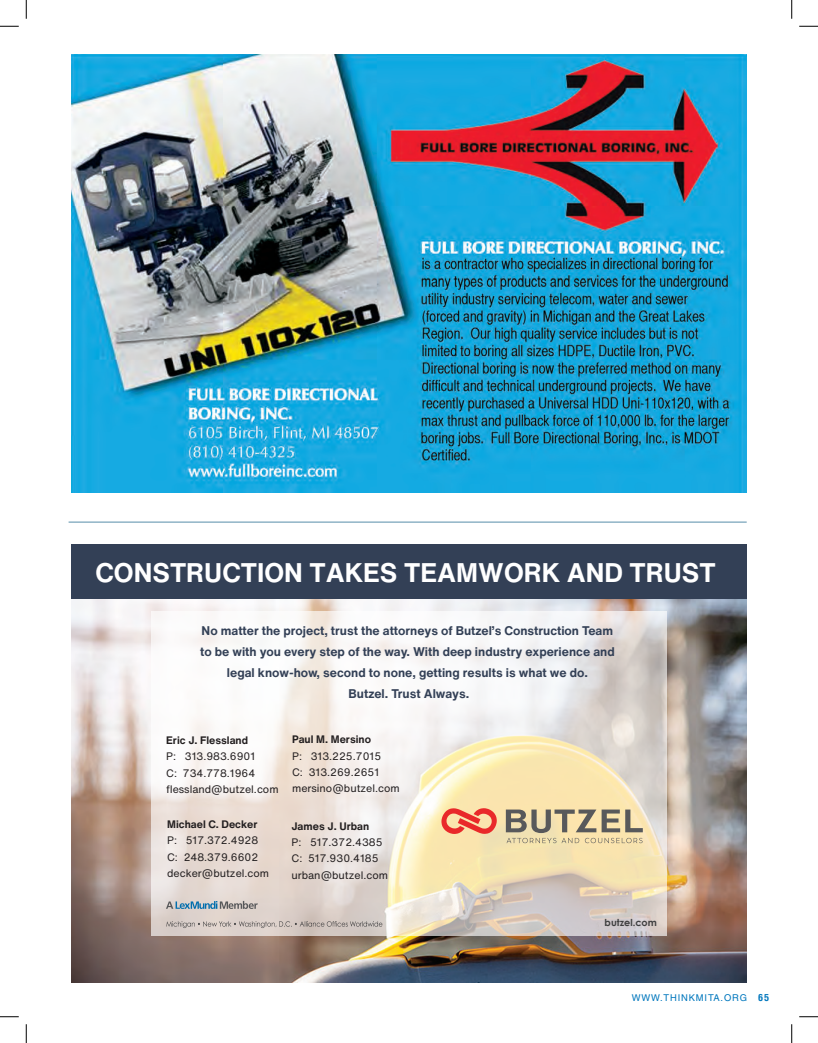
<style>
.page{position:relative;width:818px;height:1043px;background:#fff}
.page>*{position:absolute;margin:0;border:0;box-sizing:border-box;transform-origin:0 0}
.t1{font:700 26.5px "Helvetica Now Text";color:#fff}
.t2{font:700 12.38px/21.1px "Helvetica Now Text";color:#334056;text-align:center}
.t3{font:10.62px/16.4px "Helvetica Now Text";color:#231f20}
.t4{font:700 10.62px "Helvetica Now Text";color:#231f20}
.t5{font:700 9.62px "Century Gothic";color:#3e3e3f}
.t6{font:9.38px "Helvetica";letter-spacing:.09em;color:#0077bd}
.s1{font-weight:700;font-stretch:condensed}
</style>
<div class="page">
<img style="left:71px;top:599px;width:675px;height:383px">
<svg style="left:151px;top:611px;width:515px;height:325px"></svg>
<svg style="left:166px;top:921px;width:216px;height:7px"></svg>
<svg style="left:166px;top:901px;width:91px;height:8px"></svg>
<svg style="left:441px;top:808px;width:56px;height:26px"></svg>
<svg style="left:506px;top:809px;width:136px;height:34px"></svg>
<div style="left:71px;top:544px;width:675px;height:55px;background:#334056"></div>
<img style="left:71px;top:54px;width:675px;height:439px">
<hr style="left:69px;top:521px;width:677px;height:1px;background:#78a4ba">
<svg style="left:0;top:25px;width:19px;height:2px"></svg>
<svg style="left:799px;top:25px;width:19px;height:2px"></svg>
<svg style="left:0;top:1016px;width:19px;height:1px"></svg>
<svg style="left:799px;top:1016px;width:19px;height:1px"></svg>
<svg style="left:25px;top:0;width:2px;height:19px"></svg>
<svg style="left:25px;top:1024px;width:2px;height:18px"></svg>
<svg style="left:791px;top:0;width:1px;height:19px"></svg>
<svg style="left:791px;top:1024px;width:1px;height:18px"></svg>
<h1 class="t1" style="left:96px;top:553px;width:621px">CONSTRUCTION TAKES TEAMWORK AND TRUST</h1>
<p class="t2" style="left:200px;top:619px;width:416px">No matter the project, trust the attorneys of Butzel’s Construction Team to be with you every step of the way. With deep industry experience and legal know-how, second to none, getting results is what we do.<br>Butzel. Trust Always.</p>
<p class="t4" style="left:166px;top:732px;width:83px">Eric J. Flessland</p>
<p class="t3" style="left:166px;top:748px;width:114px">P: 313.983.6901<br>C: 734.778.1964 flessland@butzel.com</p>
<p class="t4" style="left:167px;top:816px;width:92px">Michael C. Decker</p>
<p class="t3" style="left:167px;top:832px;width:103px">P: 517.372.4928<br>C: 248.379.6602 decker@butzel.com</p>
<p class="t4" style="left:292px;top:731px;width:80px">Paul M. Mersino</p>
<p class="t3" style="left:292px;top:747px;width:109px">P: 313.225.7015<br>C: 313.269.2651 mersino@butzel.com</p>
<p class="t4" style="left:291px;top:817px;width:79px">James J. Urban</p>
<p class="t3" style="left:291px;top:833px;width:98px">P: 517.372.4385<br>C: 517.930.4185 urban@butzel.com</p>
<p class="t5" style="left:604px;top:915px;width:54px">butzel.com</p>
<p class="t6" style="left:631px;top:992px;width:139px">WWW.THINKMITA.ORG <span class="s1">65</span></p>
</div>
